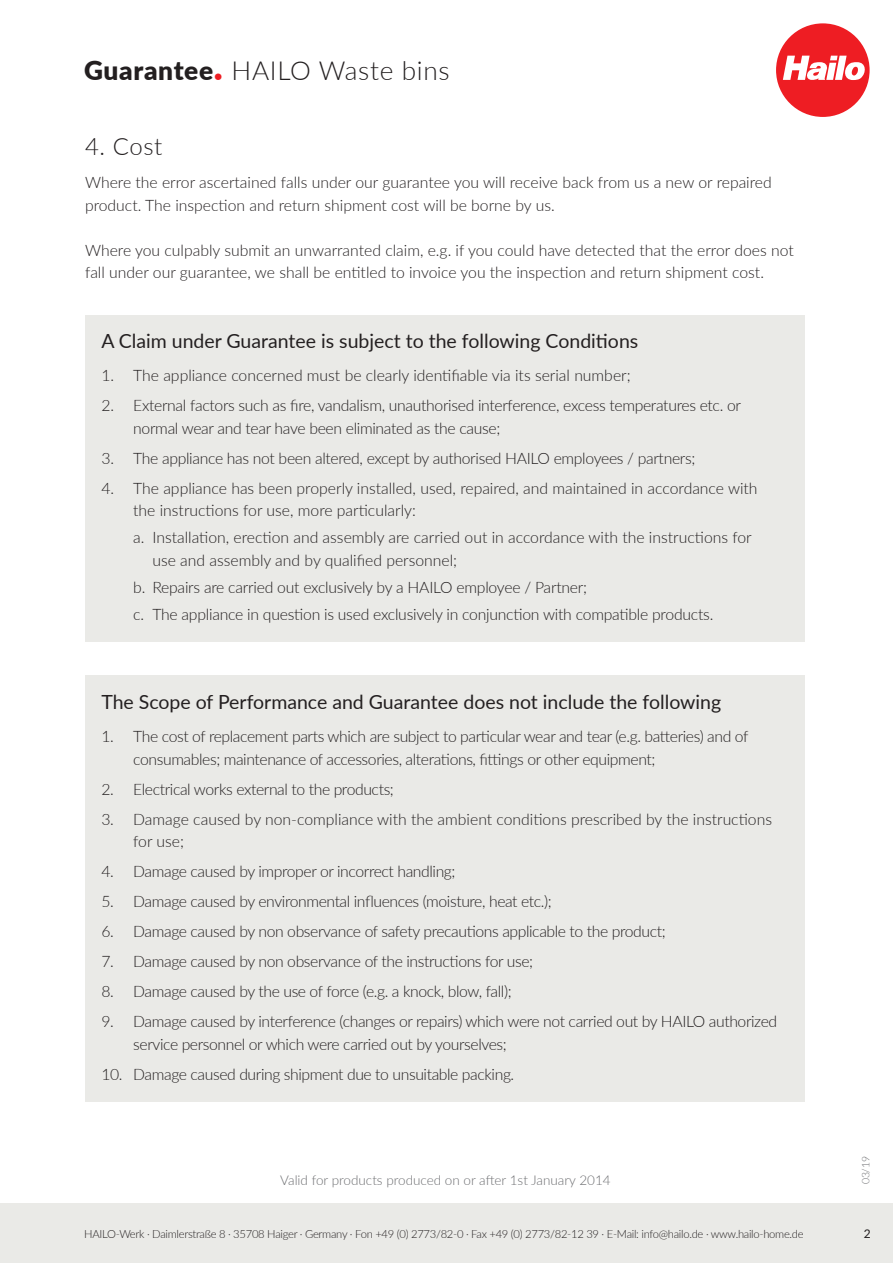
<style>
.page{position:relative;width:893px;height:1263px;background:#fff}
.page>*{position:absolute;margin:0;border:0;box-sizing:border-box;transform-origin:0 0}
.t1{font:300 26.25px "Lato";letter-spacing:.025em;color:#231f20}
.t2{font:300 24px "Lato";color:#231f20}
.t3{font:19.5px "Lato";color:#231f20}
.t4{font:300 15.75px/22.5px "Lato";letter-spacing:-.02em;color:#231f20}
.t5{font:300 15.75px/22.5px "Lato";color:#231f20}
.t6{font:300 13.5px "Lato";color:#6c6d70}
.t7{font:12px "Lato";color:#231f20}
.t8{font:300 11.25px "Lato";letter-spacing:-.025em;color:#231f20}
.t9{font:300 10.5px "Lato";color:#6c6d70}
.s1{font-weight:900}
.s2{font-weight:900;font-size:37.5px;color:#ee1d23}
</style>
<div class="page">
<div style="left:85px;top:315px;width:719px;height:326px;background:#eaeae7"></div>
<div style="left:85px;top:675px;width:719px;height:427px;background:#eaeae7"></div>
<div style="left:776px;top:23px;width:94px;height:94px;background:#ee1d23;border-radius:50%"></div>
<svg style="left:783px;top:56px;width:82px;height:24px"></svg>
<div style="left:0;top:1203px;width:893px;height:60px;background:#eaeae7"></div>
<p class="t1" style="left:84px;top:52px;width:367px"><span class="s1">Guarantee</span><span class="s2">.</span> HAILO Waste bins</p>
<p class="t2" style="left:85px;top:130px;width:79px">4. Cost</p>
<p class="t5" style="left:85px;top:171px;width:688px">Where the error ascertained falls under our guarantee you will receive back from us a new or repaired</p>
<p class="t5" style="left:85px;top:193px;width:471px">product. The inspection and return shipment cost will be borne by us.</p>
<p class="t5" style="left:85px;top:238px;width:710px">Where you culpably submit an unwarranted claim, e.g. if you could have detected that the error does not</p>
<p class="t5" style="left:85px;top:261px;width:680px">fall under our guarantee, we shall be entitled to invoice you the inspection and return shipment cost.</p>
<p class="t3" style="left:101px;top:327px;width:538px">A Claim under Guarantee is subject to the following Conditions</p>
<p class="t5" style="left:101px;top:364px;width:531px">1. The appliance concerned must be clearly identifiable via its serial number;</p>
<p class="t4" style="left:133px;top:394px;width:609px;text-indent:-32px">2. External factors such as fire, vandalism, unauthorised interference, excess temperatures etc. or normal wear and tear have been eliminated as the cause;</p>
<p class="t4" style="left:101px;top:446px;width:596px">3. The appliance has not been altered, except by authorised HAILO employees / partners;</p>
<p class="t5" style="left:133px;top:476px;width:626px;text-indent:-32px">4. The appliance has been properly installed, used, repaired, and maintained in accordance with the instructions for use, more particularly:</p>
<p class="t5" style="left:152px;top:526px;width:601px;text-indent:-19px">a. Installation, erection and assembly are carried out in accordance with the instructions for use and assembly and by qualified personnel;</p>
<p class="t4" style="left:133px;top:575px;width:455px">b. Repairs are carried out exclusively by a HAILO employee / Partner;</p>
<p class="t4" style="left:133px;top:602px;width:582px">c. The appliance in question is used exclusively in conjunction with compatible products.</p>
<p class="t3" style="left:101px;top:688px;width:621px">The Scope of Performance and Guarantee does not include the following</p>
<p class="t4" style="left:133px;top:725px;width:617px;text-indent:-32px">1. The cost of replacement parts which are subject to particular wear and tear (e.g. batteries) and of consumables; maintenance of accessories, alterations, fittings or other equipment;</p>
<p class="t4" style="left:101px;top:777px;width:294px">2. Electrical works external to the products;</p>
<p class="t5" style="left:133px;top:807px;width:640px;text-indent:-32px">3. Damage caused by non-compliance with the ambient conditions prescribed by the instructions for use;</p>
<p class="t4" style="left:101px;top:860px;width:356px">4. Damage caused by improper or incorrect handling;</p>
<p class="t4" style="left:101px;top:890px;width:452px">5. Damage caused by environmental influences (moisture, heat etc.);</p>
<p class="t4" style="left:101px;top:920px;width:566px">6. Damage caused by non observance of safety precautions applicable to the product;</p>
<p class="t4" style="left:101px;top:950px;width:433px">7. Damage caused by non observance of the instructions for use;</p>
<p class="t4" style="left:101px;top:980px;width:412px">8. Damage caused by the use of force (e.g. a knock, blow, fall);</p>
<p class="t4" style="left:133px;top:1010px;width:645px;text-indent:-32px">9. Damage caused by interference (changes or repairs) which were not carried out by HAILO authorized service personnel or which were carried out by yourselves;</p>
<p class="t4" style="left:101px;top:1062px;width:414px">10. Damage caused during shipment due to unsuitable packing.</p>
<p class="t6" style="left:280px;top:1170px;width:332px">Valid for products produced on or after 1st January 2014</p>
<p class="t9" style="left:858px;top:1184px;width:30px;rotate:-90deg">03/19</p>
<p class="t8" style="left:84px;top:1226px;width:721px">HAILO-Werk · Daimlerstraße 8 · 35708 Haiger · Germany · Fon +49 (0) 2773/82-0 · Fax +49 (0) 2773/82-12 39 · E-Mail: info@hailo.de · www.hailo-home.de</p>
<p class="t7" style="left:864px;top:1225px;width:8px">2</p>
</div>
